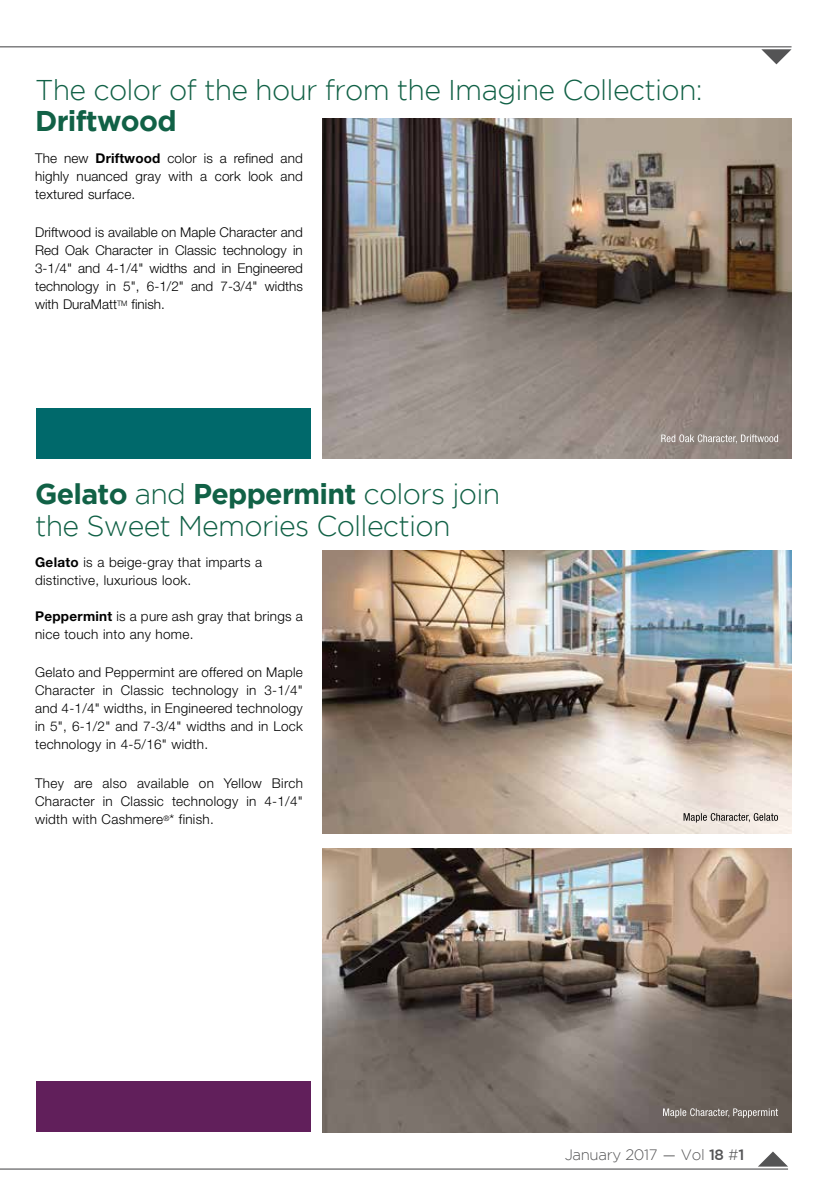
<style>
.page{position:relative;width:824px;height:1188px;background:#fff}
.page>*{position:absolute;margin:0;border:0;box-sizing:border-box;transform-origin:0 0}
.t1{font:300 28.5px/31.5px "Gotham";letter-spacing:-.025em;color:#116146}
.t2{font:700 28.5px "Gotham";letter-spacing:-.025em;color:#116146}
.t3{font:300 15px "Gotham";letter-spacing:-.025em;color:#545455}
.t4{font:300 13.5px/18px "Helvetica Neue LT Std";letter-spacing:.02em;color:#000;text-align:justify}
.s1{font-weight:700}
.s2{font-family:"Helvetica Neue LT Std"}
.s3{font-weight:500}
</style>
<div class="page">
<img style="left:322px;top:118px;width:469px;height:341px">
<img style="left:322px;top:550px;width:469px;height:284px">
<img style="left:322px;top:849px;width:469px;height:283px">
<div style="left:36px;top:408px;width:274px;height:51px;background:#00696b"></div>
<div style="left:36px;top:1081px;width:274px;height:51px;background:#611f5b"></div>
<hr style="left:0;top:46px;width:791px;height:1px;background:#545455">
<svg style="left:761px;top:49px;width:30px;height:15px"></svg>
<hr style="left:0;top:1169px;width:788px;height:1px;background:#545455">
<svg style="left:758px;top:1152px;width:30px;height:15px"></svg>
<svg style="left:661px;top:434px;width:117px;height:10px"></svg>
<svg style="left:663px;top:1108px;width:115px;height:10px"></svg>
<svg style="left:683px;top:813px;width:95px;height:10px"></svg>
<h1 class="t1" style="left:35px;top:73px;width:669px">The color of the hour from the Imagine Collection:</h1>
<h1 class="t2" style="left:35px;top:104px;width:143px">Driftwood</h1>
<p class="t4" style="left:35px;top:148px;width:269px">The new <span class="s1">Driftwood</span> color is a refined and highly nuanced gray with a cork look and textured surface.</p>
<p class="t4" style="left:35px;top:223px;width:269px">Driftwood is available on Maple Character and Red Oak Character in Classic technology in 3-1/4" and 4-1/4" widths and in Engineered technology in 5", 6-1/2" and 7-3/4" widths with DuraMatt<sup>TM</sup> finish.</p>
<h1 class="t1" style="left:35px;top:478px;width:466px"><span class="s1">Gelato</span> and <span class="s1">Peppermint</span> colors join the Sweet Memories Collection</h1>
<p class="t4" style="left:35px;top:553px;width:229px"><span class="s1">Gelato</span> is a beige-gray that imparts a distinctive, luxurious look.</p>
<p class="t4" style="left:35px;top:607px;width:269px"><span class="s1">Peppermint</span> is a pure ash gray that brings a nice touch into any home.</p>
<p class="t4" style="left:35px;top:663px;width:269px">Gelato and Peppermint are offered on Maple Character in Classic technology in 3-1/4" and 4-1/4" widths, in Engineered technology in 5", 6-1/2" and 7-3/4" widths and in Lock technology in 4-5/16" width.</p>
<p class="t4" style="left:35px;top:774px;width:269px">They are also available on Yellow Birch Character in Classic technology in 4-1/4" width with Cashmere<sup>®</sup>* finish.</p>
<p class="t3" style="left:564px;top:1147px;width:181px">January 2017 <span class="s2">—</span> Vol <span class="s3">18</span> #<span class="s3">1</span></p>
</div>
